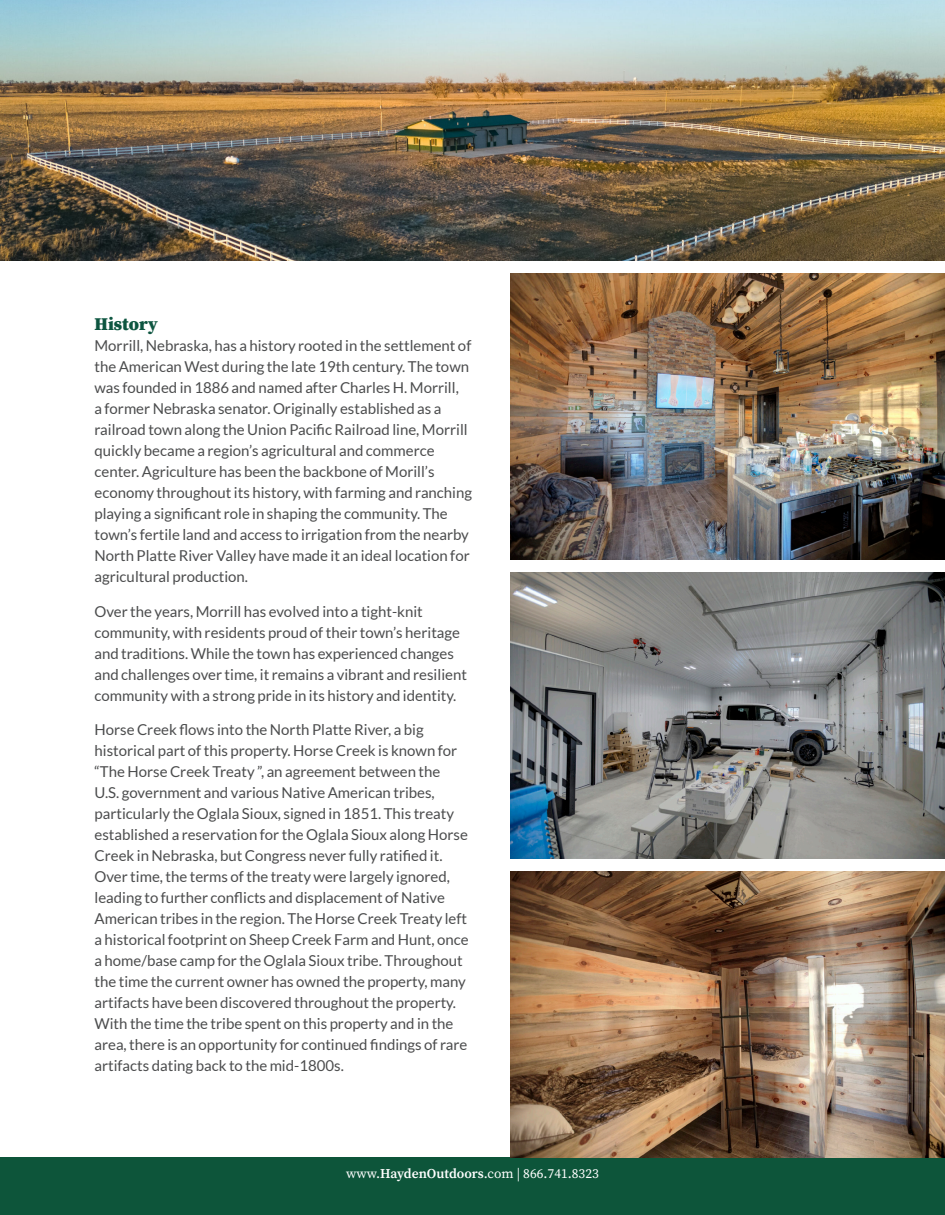
<style>
.page{position:relative;width:945px;height:1215px;background:#fff}
.page>*{position:absolute;margin:0;border:0;box-sizing:border-box;transform-origin:0 0}
.t1{font:900 18px "Source Serif Pro";color:#0d5540}
.Description_Paragraph{font:15px/21px "Lato";color:#4b4c4d}
.t2{font:13.5px "Source Serif Pro";color:#fff}
.s1{font-weight:600}
</style>
<div class="page">
<div style="left:0;top:1158px;width:945px;height:57px;background:#0d553a"></div>
<img style="left:0;top:0;width:945px;height:261px">
<img style="left:510px;top:273px;width:435px;height:287px">
<img style="left:510px;top:572px;width:435px;height:287px">
<img style="left:510px;top:871px;width:435px;height:287px">
<p class="t1" style="left:94px;top:312px;width:65px">History</p>
<p class="Description_Paragraph" style="left:94px;top:335px;width:379px">Morrill, Nebraska, has a history rooted in the settlement of the American West during the late 19th century. The town was founded in 1886 and named after Charles H. Morrill,<br>a former Nebraska senator. Originally established as a railroad town along the Union Pacific Railroad line, Morrill quickly became a region’s agricultural and commerce center. Agriculture has been the backbone of Morill’s economy throughout its history, with farming and ranching playing a significant role in shaping the community. The town’s fertile land and access to irrigation from the nearby North Platte River Valley have made it an ideal location for agricultural production.</p>
<p class="Description_Paragraph" style="left:94px;top:601px;width:374px">Over the years, Morrill has evolved into a tight-knit community, with residents proud of their town’s heritage and traditions. While the town has experienced changes and challenges over time, it remains a vibrant and resilient community with a strong pride in its history and identity.</p>
<p class="Description_Paragraph" style="left:94px;top:719px;width:376px">Horse Creek flows into the North Platte River, a big historical part of this property. Horse Creek is known for “The Horse Creek Treaty ”, an agreement between the U.S. government and various Native American tribes, particularly the Oglala Sioux, signed in 1851. This treaty established a reservation for the Oglala Sioux along Horse Creek in Nebraska, but Congress never fully ratified it.<br>Over time, the terms of the treaty were largely ignored, leading to further conflicts and displacement of Native American tribes in the region. The Horse Creek Treaty left a historical footprint on Sheep Creek Farm and Hunt, once a home/base camp for the Oglala Sioux tribe. Throughout the time the current owner has owned the property, many artifacts have been discovered throughout the property.<br>With the time the tribe spent on this property and in the area, there is an opportunity for continued findings of rare artifacts dating back to the mid-1800s.</p>
<p class="t2" style="left:346px;top:1164px;width:254px">www.<span class="s1">HaydenOutdoors</span>.com | 866.741.8323</p>
</div>
